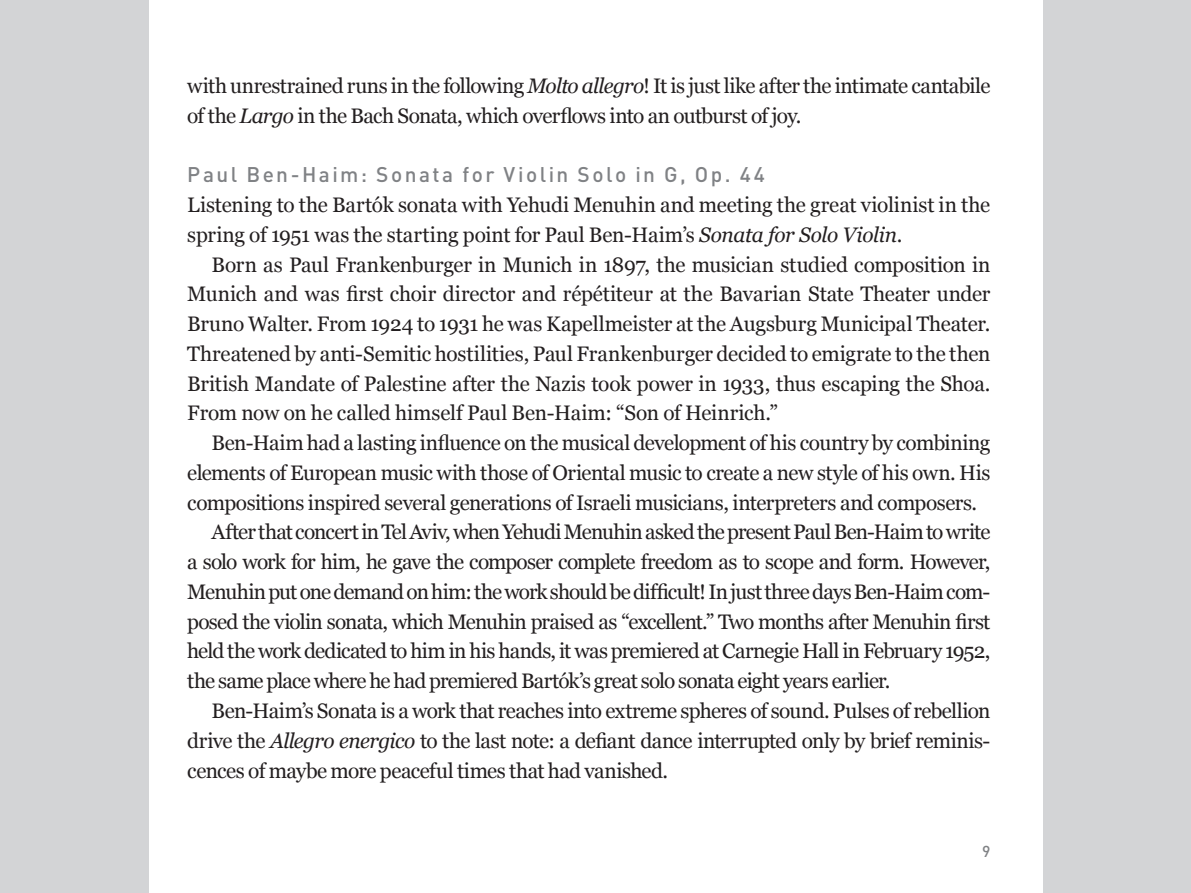
<style>
.page{position:relative;width:1191px;height:893px;background:#fff}
.page>*{position:absolute;margin:0;border:0;box-sizing:border-box;transform-origin:0 0}
.t1{font:21px/29.7px "Georgia";letter-spacing:-.03em;color:#231f20}
.t2{font:21px/29.7px "Georgia";letter-spacing:-.005em;color:#231f20}
.t3{font:21px "Georgia";letter-spacing:-.05em;color:#231f20}
.t4{font:500 21px "DINOT";letter-spacing:.115em;color:#808285}
.t5{font:500 15.75px "DINOT";color:#808285}
.s1{font-style:italic}
</style>
<div class="page">
<div style="left:0;top:0;width:180px;height:893px;background:#d3d4d6"></div>
<div style="left:1022px;top:0;width:169px;height:893px;background:#d3d4d6"></div>
<div style="left:149px;top:0;width:893px;height:893px;background:#fff"></div>
<p class="t1" style="left:187px;top:71px;width:804px">with unrestrained runs in the following <span class="s1">Molto allegro</span>! It is just like after the intimate cantabile of the <span class="s1">Largo</span> in the Bach Sonata, which overflows into an outburst of joy.</p>
<p class="t4" style="left:187px;top:161px;width:579px">Paul Ben-Haim: Sonata for Violin Solo in G, Op. 44</p>
<p class="t2" style="left:187px;top:190px;width:804px">Listening to the Bartók sonata with Yehudi Menuhin and meeting the great violinist in the spring of 1951 was the starting point for Paul Ben-Haim’s <span class="s1">Sonata for Solo Violin</span>.</p>
<p class="t1" style="left:187px;top:250px;width:804px;text-align:justify;text-indent:24px">Born as Paul Frankenburger in Munich in 1897, the musician studied composition in Munich and was first choir director and répétiteur at the Bavarian State Theater under Bruno Walter. From 1924 to 1931 he was Kapellmeister at the Augsburg Municipal Theater.<br>Threatened by anti-Semitic hostilities, Paul Frankenburger decided to emigrate to the then British Mandate of Palestine after the Nazis took power in 1933, thus escaping the Shoa.<br>From now on he called himself Paul Ben-Haim: “Son of Heinrich.”</p>
<p class="t1" style="left:212px;top:428px;width:780px">Ben-Haim had a lasting influence on the musical development of his country by combining</p>
<p class="t1" style="left:187px;top:458px;width:804px">elements of European music with those of Oriental music to create a new style of his own. His</p>
<p class="t1" style="left:187px;top:488px;width:791px">compositions inspired several generations of Israeli musicians, interpreters and composers.</p>
<p class="t1" style="left:212px;top:518px;width:780px">After that concert in Tel Aviv, when Yehudi Menuhin asked the present Paul Ben-Haim to write</p>
<p class="t3" style="left:187px;top:549px;width:804px">a solo work for him, he gave the composer complete freedom as to scope and form. However,</p>
<p class="t1" style="left:187px;top:577px;width:804px">Menuhin put one demand on him: the work should be difficult! In just three days Ben-Haim com-</p>
<p class="t1" style="left:187px;top:607px;width:804px">posed the violin sonata, which Menuhin praised as “excellent.” Two months after Menuhin first</p>
<p class="t1" style="left:187px;top:637px;width:804px">held the work dedicated to him in his hands, it was premiered at Carnegie Hall in February 1952,</p>
<p class="t1" style="left:187px;top:667px;width:704px">the same place where he had premiered Bartók’s great solo sonata eight years earlier.</p>
<p class="t1" style="left:212px;top:696px;width:780px">Ben-Haim’s Sonata is a work that reaches into extreme spheres of sound. Pulses of rebellion</p>
<p class="t1" style="left:187px;top:726px;width:804px">drive the <span class="s1">Allegro energico</span> to the last note: a defiant dance interrupted only by brief reminis-</p>
<p class="t1" style="left:187px;top:756px;width:482px">cences of maybe more peaceful times that had vanished.</p>
<p class="t5" style="left:982px;top:841px;width:10px">9</p>
</div>
